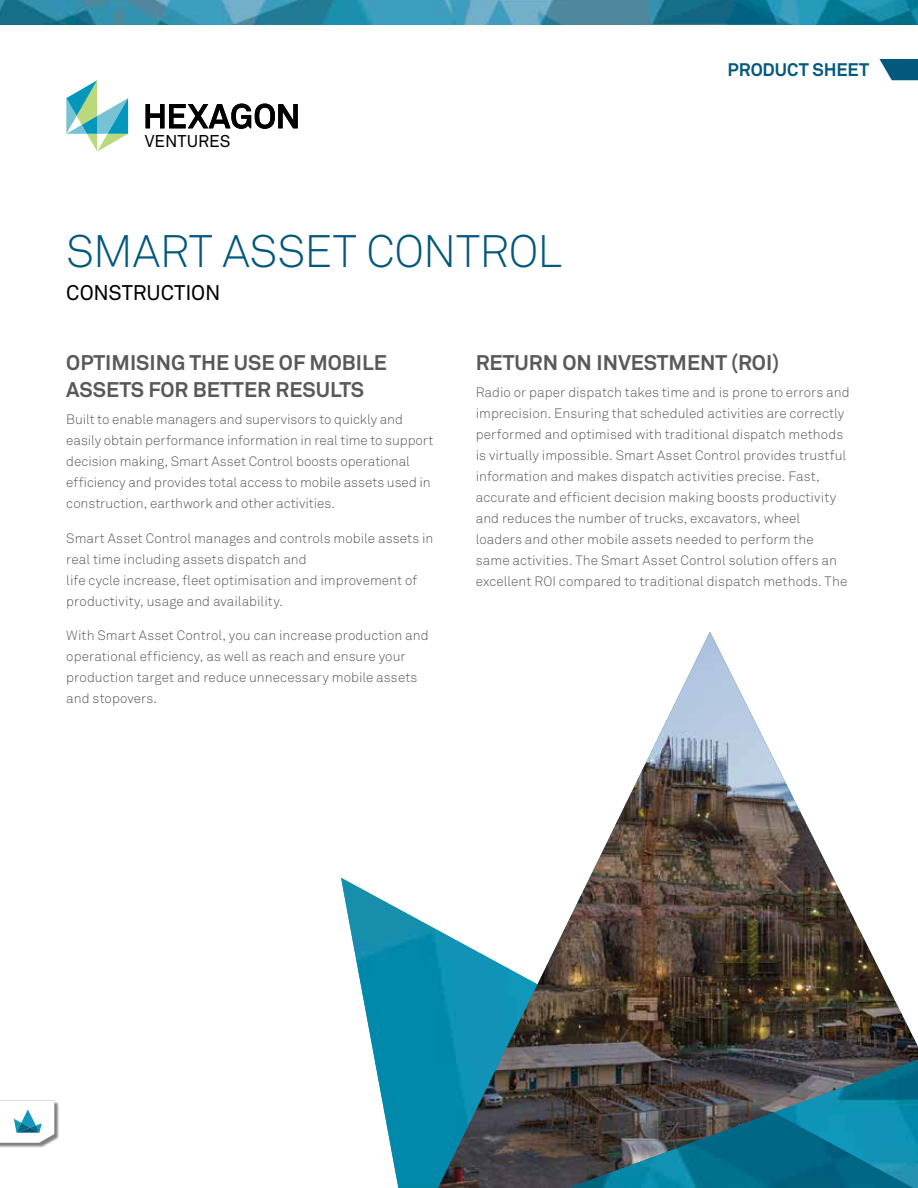
<style>
.page{position:relative;width:918px;height:1188px;background:#fff}
.page>*{position:absolute;margin:0;border:0;box-sizing:border-box;transform-origin:0 0}
.t1{font:45px "Akkurat Light Pro";letter-spacing:-.01em;color:#02587d}
.t2{font:700 21px/27px "Akkurat Pro";color:#58595b}
.t3{font:21px "Akkurat Pro";letter-spacing:-.005em;color:#000}
.t4{font:700 18px "Akkurat Pro";letter-spacing:-.005em;color:#02587d}
.t5{font:16.95px "Akkurat Pro";color:#000}
.t6{font:13.5px/21px "Akkurat Light Pro";color:#58595b}
</style>
<div class="page">
<img style="left:341px;top:878px;width:97px;height:310px">
<img style="left:438px;top:632px;width:480px;height:556px">
<svg style="left:569px;top:1060px;width:349px;height:128px;background:#3e545b"></svg>
<img style="left:569px;top:1113px;width:344px;height:75px">
<svg style="left:146px;top:104px;width:152px;height:25px"></svg>
<svg style="left:66px;top:80px;width:62px;height:72px"></svg>
<svg style="left:879px;top:59px;width:39px;height:21px"></svg>
<img style="left:0;top:0;width:918px;height:24px">
<img style="left:0;top:1102px;width:59px;height:46px">
<svg style="left:0;top:1101px;width:55px;height:42px"></svg>
<p class="t5" style="left:145px;top:131px;width:87px">VENTURES</p>
<h1 class="t1" style="left:66px;top:225px;width:497px">SMART ASSET CONTROL</h1>
<h2 class="t3" style="left:66px;top:281px;width:156px">CONSTRUCTION</h2>
<h3 class="t4" style="left:728px;top:58px;width:143px">PRODUCT SHEET</h3>
<h2 class="t2" style="left:66px;top:349px;width:322px">OPTIMISING THE USE OF MOBILE<br>ASSETS FOR BETTER RESULTS</h2>
<p class="t6" style="left:66px;top:409px;width:369px">Built to enable managers and supervisors to quickly and easily obtain performance information in real time to support decision making, Smart Asset Control boosts operational efficiency and provides total access to mobile assets used in construction, earthwork and other activities.</p>
<p class="t6" style="left:66px;top:528px;width:369px">Smart Asset Control manages and controls mobile assets in real time including assets dispatch and<br>life cycle increase, fleet optimisation and improvement of productivity, usage and availability.</p>
<p class="t6" style="left:66px;top:626px;width:364px">With Smart Asset Control, you can increase production and operational efficiency, as well as reach and ensure your production target and reduce unnecessary mobile assets and stopovers.</p>
<h2 class="t2" style="left:476px;top:349px;width:305px">RETURN ON INVESTMENT (ROI)</h2>
<p class="t6" style="left:476px;top:382px;width:375px">Radio or paper dispatch takes time and is prone to errors and imprecision. Ensuring that scheduled activities are correctly performed and optimised with traditional dispatch methods is virtually impossible. Smart Asset Control provides trustful information and makes dispatch activities precise. Fast, accurate and efficient decision making boosts productivity and reduces the number of trucks, excavators, wheel loaders and other mobile assets needed to perform the same activities. The Smart Asset Control solution offers an excellent ROI compared to traditional dispatch methods. The</p>
</div>
